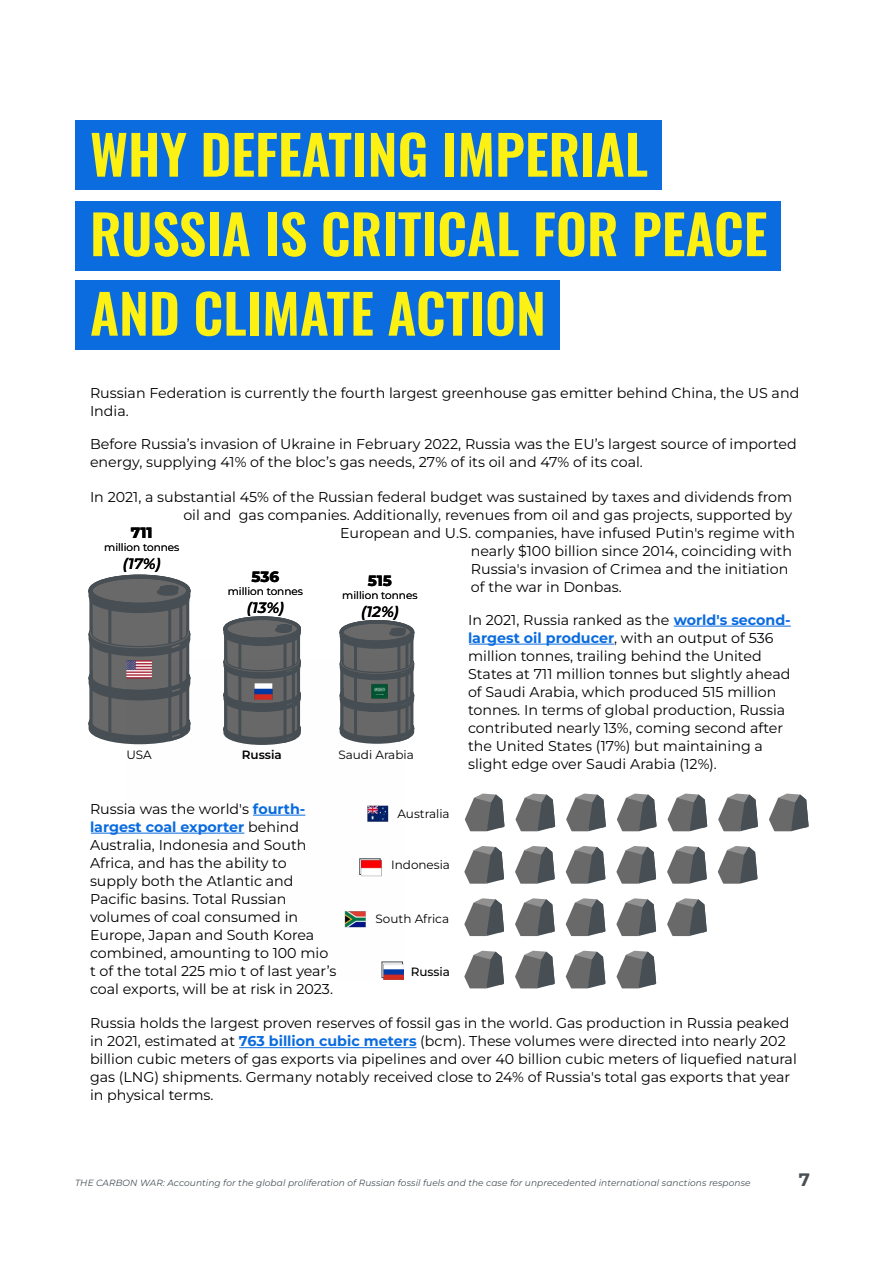
<style>
.page{position:relative;width:893px;height:1263px;background:#fff}
.page>*{position:absolute;margin:0;border:0;box-sizing:border-box;transform-origin:0 0}
.t1{font:600 54px/79.5px "Oswald";color:#fdf113}
.t2{font:700 18px "Montserrat";color:#474f54}
.t3{font:italic 600 15px "Montserrat";color:#000}
.t4{font:800 15px "Montserrat";color:#000}
.t5{font:14.25px/18px "Montserrat";color:#000}
.t6{font:12px "Montserrat";color:#000}
.t7{font:600 12px "Montserrat";color:#000}
.t8{font:500 12px "Montserrat";color:#000}
.t9{font:10.5px "Montserrat";color:#000}
.t10{font:italic 9px "Montserrat";letter-spacing:.01em;color:#474f54}
.s1{font-weight:700;color:#0b6cdf}
</style>
<div class="page">
<div style="left:75px;top:120px;width:587px;height:69px;background:#0b6cdf"></div>
<div style="left:75px;top:201px;width:705px;height:69px;background:#0b6cdf"></div>
<div style="left:75px;top:280px;width:485px;height:70px;background:#0b6cdf"></div>
<hr style="left:91px;top:833px;width:153px;height:1px;background:#0b6cdf">
<hr style="left:239px;top:1047px;width:178px;height:1px;background:#0b6cdf">
<hr style="left:674px;top:626px;width:117px;height:1px;background:#0b6cdf">
<hr style="left:469px;top:644px;width:145px;height:1px;background:#0b6cdf">
<svg style="left:88px;top:574px;width:103px;height:170px;background:#66696b"></svg>
<svg style="left:223px;top:616px;width:78px;height:45px;background:#66696b"></svg>
<svg style="left:339px;top:620px;width:76px;height:121px;background:#676a6d"></svg>
<svg style="left:616px;top:898px;width:40px;height:38px"></svg>
<svg style="left:566px;top:898px;width:39px;height:38px"></svg>
<svg style="left:515px;top:898px;width:40px;height:38px"></svg>
<svg style="left:464px;top:898px;width:40px;height:38px"></svg>
<svg style="left:667px;top:898px;width:40px;height:38px"></svg>
<svg style="left:616px;top:846px;width:40px;height:38px"></svg>
<svg style="left:566px;top:846px;width:39px;height:38px"></svg>
<svg style="left:515px;top:846px;width:40px;height:38px"></svg>
<svg style="left:464px;top:846px;width:40px;height:38px"></svg>
<svg style="left:718px;top:846px;width:39px;height:38px"></svg>
<svg style="left:667px;top:846px;width:40px;height:38px"></svg>
<svg style="left:617px;top:793px;width:39px;height:38px"></svg>
<svg style="left:566px;top:793px;width:40px;height:38px"></svg>
<svg style="left:515px;top:793px;width:40px;height:38px"></svg>
<svg style="left:465px;top:793px;width:39px;height:38px"></svg>
<svg style="left:769px;top:793px;width:40px;height:38px"></svg>
<svg style="left:718px;top:793px;width:40px;height:38px"></svg>
<svg style="left:668px;top:793px;width:39px;height:38px"></svg>
<svg style="left:566px;top:951px;width:39px;height:37px"></svg>
<svg style="left:616px;top:951px;width:40px;height:37px"></svg>
<svg style="left:515px;top:951px;width:40px;height:37px"></svg>
<svg style="left:464px;top:951px;width:40px;height:37px"></svg>
<img style="left:126px;top:661px;width:277px;height:318px">
<h1 class="t1" style="left:90px;top:118px;width:679px">WHY DEFEATING IMPERIAL<br>RUSSIA IS CRITICAL FOR PEACE<br>AND CLIMATE ACTION</h1>
<p class="t5" style="left:90px;top:384px;width:711px">Russian Federation is currently the fourth largest greenhouse gas emitter behind China, the US and<br>India.</p>
<p class="t5" style="left:90px;top:435px;width:708px">Before Russia’s invasion of Ukraine in February 2022, Russia was the EU’s largest source of imported energy, supplying 41% of the bloc’s gas needs, 27% of its oil and 47% of its coal.</p>
<p class="t5" style="left:90px;top:487px;width:704px">In 2021, a substantial 45% of the Russian federal budget was sustained by taxes and dividends from</p>
<p class="t5" style="left:183px;top:505px;width:610px">oil and gas companies. Additionally, revenues from oil and gas projects, supported by</p>
<p class="t5" style="left:340px;top:523px;width:456px">European and U.S. companies, have infused Putin's regime with</p>
<p class="t5" style="left:471px;top:541px;width:323px">nearly $100 billion since 2014, coinciding with</p>
<p class="t5" style="left:471px;top:559px;width:319px">Russia's invasion of Crimea and the initiation</p>
<p class="t5" style="left:471px;top:577px;width:152px">of the war in Donbas.</p>
<p class="t4" style="left:131px;top:522px;width:23px">711</p>
<p class="t9" style="left:104px;top:540px;width:77px">million tonnes</p>
<p class="t3" style="left:123px;top:553px;width:40px">(17%)</p>
<p class="t4" style="left:251px;top:565px;width:29px">536</p>
<p class="t9" style="left:228px;top:584px;width:77px">million tonnes</p>
<p class="t4" style="left:368px;top:570px;width:26px">515</p>
<p class="t3" style="left:361px;top:601px;width:39px">(12%)</p>
<p class="t9" style="left:342px;top:588px;width:77px">million tonnes</p>
<p class="t3" style="left:247px;top:597px;width:39px">(13%)</p>
<p class="t5" style="left:468px;top:610px;width:324px">In 2021, Russia ranked as the <span class="s1">world's second&shy;largest oil producer</span>, with an output of 536 million tonnes, trailing behind the United States at 711 million tonnes but slightly ahead of Saudi Arabia, which produced 515 million tonnes. In terms of global production, Russia contributed nearly 13%, coming second after the United States (17%) but maintaining a slight edge over Saudi Arabia (12%).</p>
<p class="t6" style="left:126px;top:747px;width:27px">USA</p>
<p class="t7" style="left:242px;top:747px;width:42px">Russia</p>
<p class="t6" style="left:338px;top:747px;width:77px">Saudi Arabia</p>
<p class="t5" style="left:90px;top:799px;width:248px">Russia was the world's <span class="s1">fourth&shy;largest coal exporter</span> behind<br>Australia, Indonesia and South<br>Africa, and has the ability to supply both the Atlantic and<br>Pacific basins. Total Russian volumes of coal consumed in<br>Europe, Japan and South Korea combined, amounting to 100 mio t of the total 225 mio t of last year’s coal exports, will be at risk in 2023.</p>
<p class="t5" style="left:90px;top:1014px;width:708px">Russia holds the largest proven reserves of fossil gas in the world. Gas production in Russia peaked in 2021, estimated at <span class="s1">763 billion cubic meters</span> (bcm). These volumes were directed into nearly 202 billion cubic meters of gas exports via pipelines and over 40 billion cubic meters of liquefied natural gas (LNG) shipments. Germany notably received close to 24% of Russia's total gas exports that year in physical terms.</p>
<p class="t6" style="left:397px;top:805px;width:54px">Australia</p>
<p class="t6" style="left:391px;top:857px;width:60px">Indonesia</p>
<p class="t6" style="left:376px;top:910px;width:75px">South Africa</p>
<p class="t8" style="left:411px;top:964px;width:41px">Russia</p>
<p class="t10" style="left:75px;top:1177px;width:677px">THE CARBON WAR: Accounting for the global proliferation of Russian fossil fuels and the case for unprecedented international sanctions response</p>
<p class="t2" style="left:799px;top:1167px;width:13px">7</p>
</div>
